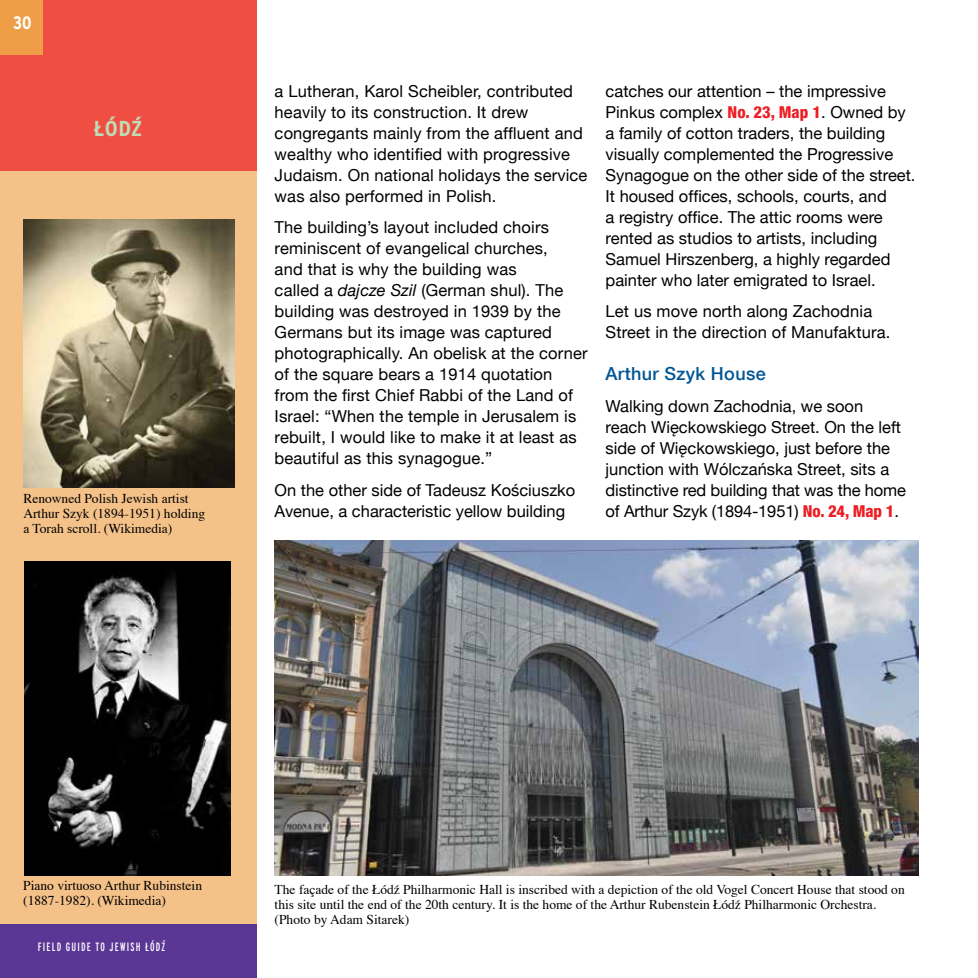
<style>
.page{position:relative;width:978px;height:978px;background:#fff}
.page>*{position:absolute;margin:0;border:0;box-sizing:border-box;transform-origin:0 0}
.t1{font:700 condensed 21.6px "Interstate";color:#bfdbb5;scale:1.11 1}
.t2{font:500 18px "Helvetica Neue";letter-spacing:.02em;color:#005695}
.t3{font:700 condensed 18px "Interstate";color:#fff}
.t4{font:16.5px/21px "Helvetica Neue";letter-spacing:.01em;color:#000}
.t5{font:13.5px/15px "Times";color:#000}
.t6{font:extra-condensed 12px "Interstate";letter-spacing:.1em;color:#fff}
.s1{font-style:italic}
.s2{font-weight:800;font-stretch:condensed;color:#ed1d24}
</style>
<div class="page">
<div style="left:0;top:924px;width:257px;height:54px;background:#5a3795"></div>
<div style="left:0;top:0;width:257px;height:924px;background:#f4c189"></div>
<div style="left:0;top:0;width:257px;height:170px;background:#f04e43"></div>
<div style="left:0;top:0;width:43px;height:55px;background:#ed9e47"></div>
<img style="left:275px;top:540px;width:644px;height:335px">
<img style="left:23px;top:219px;width:211px;height:268px">
<img style="left:24px;top:562px;width:207px;height:313px">
<p class="t3" style="left:13px;top:12px;width:20px">30</p>
<h1 class="t1" style="left:93px;top:116px;width:46px">ŁÓDZ´</h1>
<p class="t5" style="left:23px;top:490px;width:183px">Renowned Polish Jewish artist<br>Arthur Szyk (1894-1951) holding a Torah scroll. (Wikimedia)</p>
<p class="t4" style="left:275px;top:80px;width:314px">a Lutheran, Karol Scheibler, contributed heavily to its construction. It drew congregants mainly from the affluent and wealthy who identified with progressive Judaism. On national holidays the service was also performed in Polish.</p>
<p class="t4" style="left:275px;top:217px;width:314px">The building’s layout included choirs reminiscent of evangelical churches,<br>and that is why the building was<br>called a <span class="s1">dajcze Szil</span> (German shul). The building was destroyed in 1939 by the Germans but its image was captured photographically. An obelisk at the corner of the square bears a 1914 quotation from the first Chief Rabbi of the Land of Israel: “When the temple in Jerusalem is rebuilt, I would like to make it at least as beautiful as this synagogue.”</p>
<p class="t4" style="left:275px;top:479px;width:302px">On the other side of Tadeusz Kościuszko<br>Avenue, a characteristic yellow building</p>
<p class="t4" style="left:606px;top:80px;width:311px">catches our attention – the impressive Pinkus complex <span class="s2">No. 23, Map 1</span>. Owned by a family of cotton traders, the building visually complemented the Progressive Synagogue on the other side of the street.<br>It housed offices, schools, courts, and<br>a registry office. The attic rooms were rented as studios to artists, including Samuel Hirszenberg, a highly regarded painter who later emigrated to Israel.</p>
<p class="t4" style="left:606px;top:301px;width:286px">Let us move north along Zachodnia<br>Street in the direction of Manufaktura.</p>
<p class="t2" style="left:606px;top:363px;width:162px">Arthur Szyk House</p>
<p class="t4" style="left:606px;top:395px;width:302px">Walking down Zachodnia, we soon reach Więckowskiego Street. On the left side of Więckowskiego, just before the junction with Wólczańska Street, sits a distinctive red building that was the home of Arthur Szyk (1894-1951) <span class="s2">No. 24, Map 1</span>.</p>
<p class="t5" style="left:23px;top:877px;width:180px">Piano virtuoso Arthur Rubinstein (1887-1982). (Wikimedia)</p>
<p class="t6" style="left:38px;top:940px;width:130px">FIELD GUIDE TO JEWISH ŁÓDZ´</p>
<p class="t5" style="left:275px;top:881px;width:632px">The façade of the Łódź Philharmonic Hall is inscribed with a depiction of the old Vogel Concert House that stood on this site until the end of the 20th century. It is the home of the Arthur Rubenstein Łódź Philharmonic Orchestra. (Photo by Adam Sitarek)</p>
</div>
